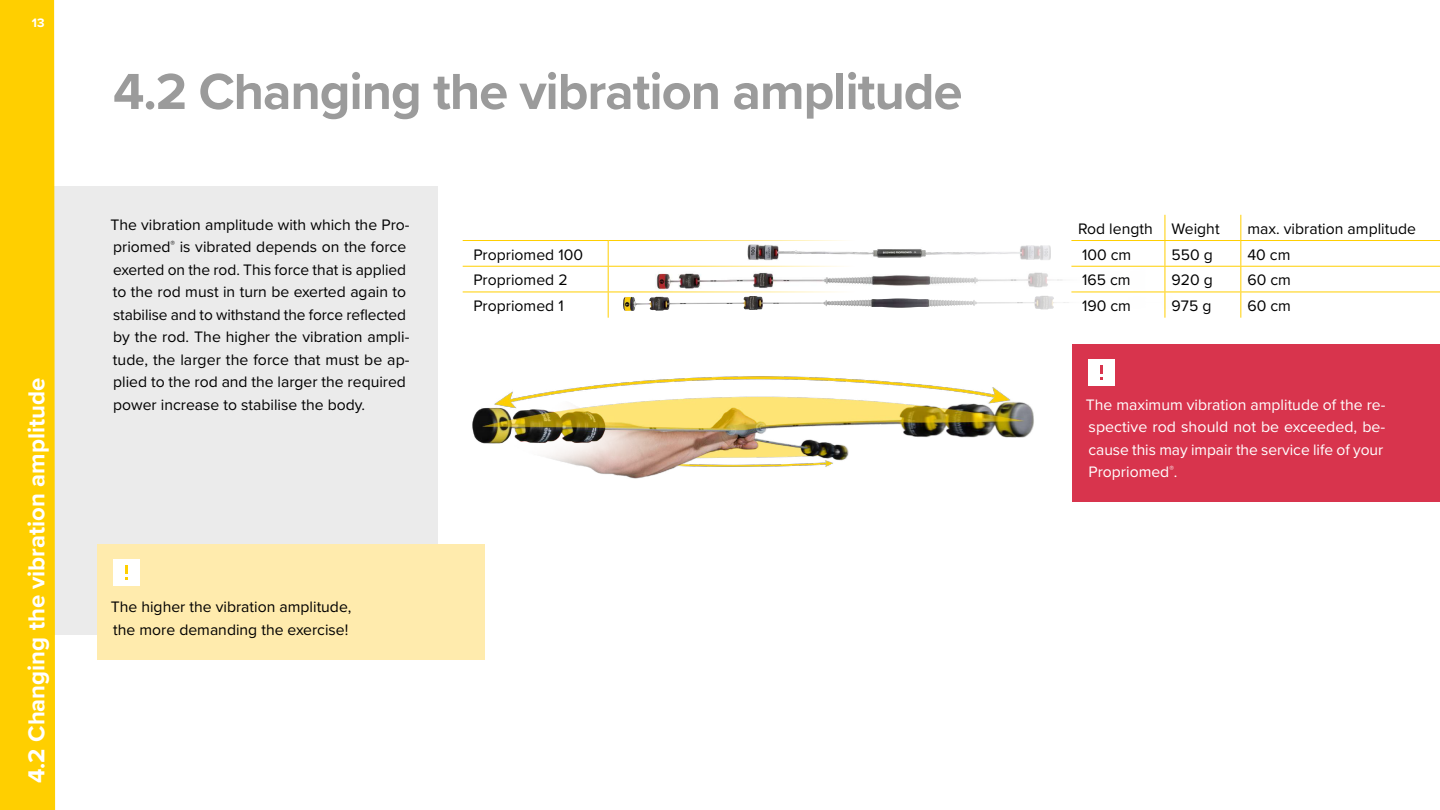
<style>
.page{position:relative;width:1440px;height:810px;background:#fff}
.page>*{position:absolute;margin:0;border:0;box-sizing:border-box;transform-origin:0 0}
.t1{font:700 52.5px "Proxima Nova";letter-spacing:-.02em;color:#9b9b9b}
.t2{font:700 24px "Proxima Nova";color:#fff}
.t3{font:15.75px/22.5px "Proxima Nova";color:#000}
.t4{font:15.75px/22.5px "Proxima Nova";color:#fff}
.t5{font:700 12.75px "Proxima Nova";color:#fff}
</style>
<div class="page">
<div style="left:0;top:186px;width:438px;height:448px;background:#ebebeb"></div>
<div style="left:98px;top:544px;width:387px;height:116px;background:#ffebad"></div>
<div style="left:1073px;top:344px;width:367px;height:158px;background:#d8344d"></div>
<div style="left:113px;top:560px;width:26px;height:26px;background:#fff"></div>
<div style="left:1088px;top:359px;width:26px;height:27px;background:#fff"></div>
<svg style="left:125px;top:565px;width:3px;height:15px"></svg>
<svg style="left:1100px;top:365px;width:3px;height:15px"></svg>
<hr style="left:1071px;top:240px;width:94px;height:1px;background:#ffcf00">
<hr style="left:1165px;top:240px;width:76px;height:1px;background:#ffcf00">
<hr style="left:1241px;top:240px;width:199px;height:1px;background:#ffcf00">
<hr style="left:1071px;top:266px;width:94px;height:1px;background:#ffcf00">
<hr style="left:1165px;top:266px;width:76px;height:1px;background:#ffcf00">
<hr style="left:1241px;top:266px;width:199px;height:1px;background:#ffcf00">
<hr style="left:1071px;top:292px;width:94px;height:1px;background:#ffcf00">
<hr style="left:1165px;top:292px;width:76px;height:1px;background:#ffcf00">
<svg style="left:1165px;top:215px;width:1px;height:103px"></svg>
<hr style="left:1241px;top:292px;width:199px;height:1px;background:#ffcf00">
<svg style="left:1240px;top:215px;width:1px;height:103px"></svg>
<img style="left:700px;top:296px;width:347px;height:7px">
<img style="left:655px;top:268px;width:511px;height:23px">
<hr style="left:463px;top:240px;width:145px;height:1px;background:#ffcf00">
<hr style="left:608px;top:240px;width:260px;height:1px;background:#ffcf00">
<hr style="left:463px;top:266px;width:145px;height:1px;background:#ffcf00">
<hr style="left:608px;top:266px;width:260px;height:1px;background:#ffcf00">
<hr style="left:463px;top:292px;width:145px;height:1px;background:#ffcf00">
<hr style="left:608px;top:292px;width:260px;height:1px;background:#ffcf00">
<svg style="left:608px;top:241px;width:1px;height:77px"></svg>
<svg style="left:867px;top:240px;width:1px;height:66px"></svg>
<img style="left:748px;top:245px;width:303px;height:15px">
<div style="left:0;top:0;width:55px;height:810px;background:#ffcf00"></div>
<img style="left:472px;top:376px;width:562px;height:103px">
<p class="t5" style="left:32px;top:13px;width:14px">13</p>
<h2 class="t2" style="left:18px;top:783px;width:407px;rotate:-90deg">4.2 Changing the vibration amplitude</h2>
<h1 class="t1" style="left:113px;top:52px;width:851px">4.2 Changing the vibration amplitude</h1>
<p class="t3" style="left:110px;top:212px;width:301px">The vibration amplitude with which the Pro&shy;priomed<sup>®</sup> is vibrated depends on the force exerted on the rod. This force that is applied to the rod must in turn be exerted again to stabilise and to withstand the force reflected by the rod. The higher the vibration ampli&shy;tude, the larger the force that must be ap&shy;plied to the rod and the larger the required power increase to stabilise the body.</p>
<p class="t3" style="left:473px;top:241px;width:111px;line-height:25.7px">Propriomed 100<br>Propriomed 2<br>Propriomed 1</p>
<p class="t3" style="left:111px;top:595px;width:242px">The higher the vibration amplitude, the more demanding the exercise!</p>
<p class="t3" style="left:1078px;top:217px;width:143px">Rod length Weight</p>
<p class="t3" style="left:1247px;top:217px;width:170px">max. vibration amplitude</p>
<p class="t3" style="left:1082px;top:242px;width:51px">100 cm</p>
<p class="t3" style="left:1172px;top:242px;width:43px">550 g</p>
<p class="t3" style="left:1247px;top:242px;width:45px">40 cm</p>
<p class="t3" style="left:1082px;top:268px;width:50px">165 cm</p>
<p class="t3" style="left:1172px;top:268px;width:43px">920 g</p>
<p class="t3" style="left:1247px;top:268px;width:45px">60 cm</p>
<p class="t3" style="left:1082px;top:294px;width:50px">190 cm</p>
<p class="t3" style="left:1172px;top:294px;width:41px">975 g</p>
<p class="t3" style="left:1247px;top:294px;width:45px">60 cm</p>
<p class="t4" style="left:1086px;top:392px;width:301px">The maximum vibration amplitude of the re&shy;spective rod should not be exceeded, be&shy;cause this may impair the service life of your Propriomed<sup>®</sup>.</p>
</div>
